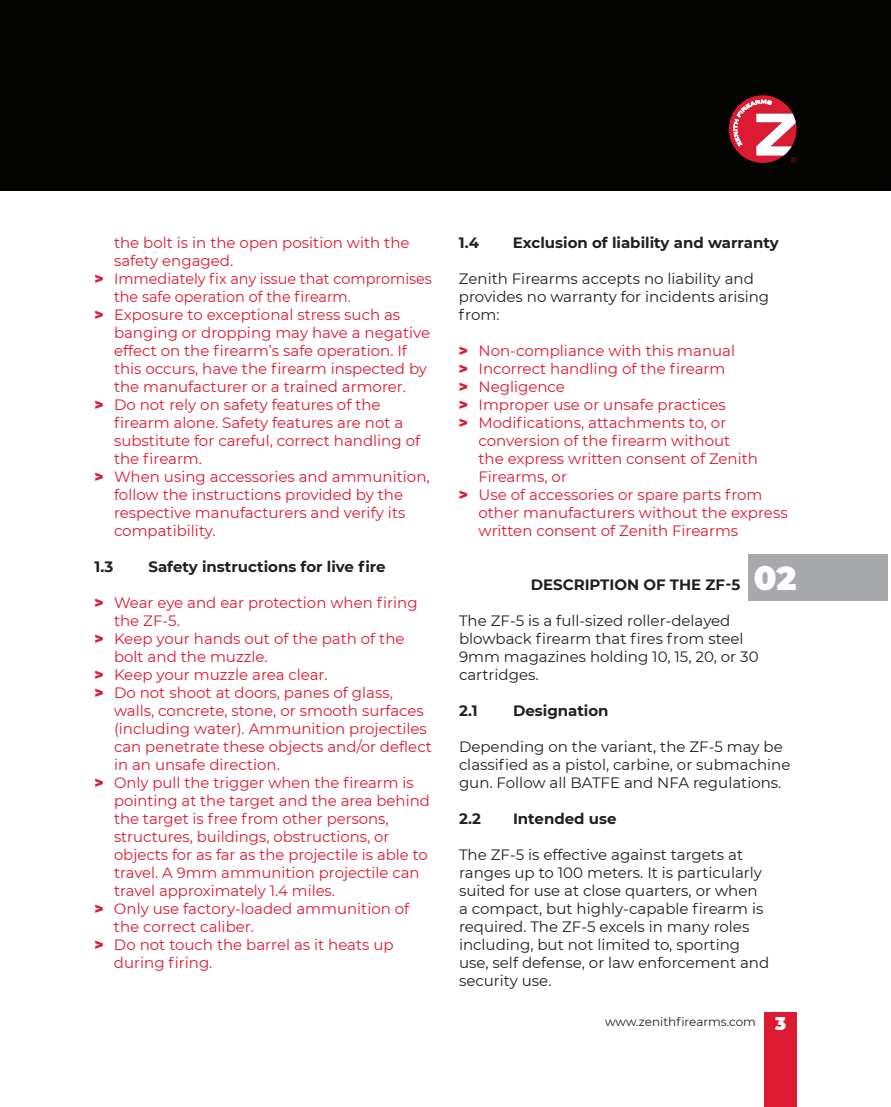
<style>
.page{position:relative;width:891px;height:1107px;background:#fff}
.page>*{position:absolute;margin:0;border:0;box-sizing:border-box;transform-origin:0 0}
.t1{font:15px "Montserrat";color:#dc1a32}
.t2{font:15px/18px "Montserrat";color:#231f20}
.t3{font:700 15px "Montserrat";color:#231f20}
.t4{font:15px "Montserrat";color:#dc1a32;scale:.96 1}
.t5{font:12px "Montserrat";color:#231f20}
.s1{font-weight:900}
.s2{font-weight:900;font-size:33px;color:#fff}
.s3{font-weight:900;font-size:18px;color:#fff}
</style>
<div class="page">
<div style="left:748px;top:554px;width:140px;height:47px;background:#a8a9ad"></div>
<div style="left:0;top:0;width:891px;height:191px;background:#040503"></div>
<div style="left:765px;top:1012px;width:32px;height:95px;background:#dc1a32"></div>
<svg style="left:729px;top:95px;width:67px;height:68px"></svg>
<p class="t1" style="left:114px;top:232px;width:297px">the bolt is in the open position with the</p>
<p class="t1" style="left:114px;top:250px;width:121px">safety engaged.</p>
<p class="t4" style="left:94px;top:268px;width:353px"><span class="s1">&gt;</span> Immediately fix any issue that compromises</p>
<p class="t4" style="left:114px;top:286px;width:248px">the safe operation of the firearm.</p>
<p class="t1" style="left:94px;top:304px;width:307px"><span class="s1">&gt;</span> Exposure to exceptional stress such as</p>
<p class="t1" style="left:114px;top:322px;width:318px">banging or dropping may have a negative</p>
<p class="t1" style="left:114px;top:340px;width:295px">effect on the firearm’s safe operation. If</p>
<p class="t1" style="left:114px;top:358px;width:315px">this occurs, have the firearm inspected by</p>
<p class="t1" style="left:114px;top:376px;width:293px">the manufacturer or a trained armorer.</p>
<p class="t1" style="left:94px;top:394px;width:288px"><span class="s1">&gt;</span> Do not rely on safety features of the</p>
<p class="t1" style="left:114px;top:412px;width:291px">firearm alone. Safety features are not a</p>
<p class="t1" style="left:114px;top:430px;width:308px">substitute for careful, correct handling of</p>
<p class="t1" style="left:114px;top:448px;width:90px">the firearm.</p>
<p class="t1" style="left:94px;top:466px;width:337px"><span class="s1">&gt;</span> When using accessories and ammunition,</p>
<p class="t1" style="left:114px;top:484px;width:291px">follow the instructions provided by the</p>
<p class="t1" style="left:114px;top:502px;width:293px">respective manufacturers and verify its</p>
<p class="t1" style="left:114px;top:520px;width:103px">compatibility.</p>
<p class="t3" style="left:94px;top:555px;width:20px">1.3</p>
<p class="t3" style="left:148px;top:555px;width:239px">Safety instructions for live fire</p>
<p class="t1" style="left:94px;top:592px;width:325px"><span class="s1">&gt;</span> Wear eye and ear protection when firing</p>
<p class="t1" style="left:114px;top:610px;width:67px">the ZF-5.</p>
<p class="t1" style="left:94px;top:628px;width:312px"><span class="s1">&gt;</span> Keep your hands out of the path of the</p>
<p class="t1" style="left:114px;top:646px;width:155px">bolt and the muzzle.</p>
<p class="t1" style="left:94px;top:664px;width:235px"><span class="s1">&gt;</span> Keep your muzzle area clear.</p>
<p class="t1" style="left:94px;top:682px;width:300px"><span class="s1">&gt;</span> Do not shoot at doors, panes of glass,</p>
<p class="t1" style="left:114px;top:700px;width:311px">walls, concrete, stone, or smooth surfaces</p>
<p class="t1" style="left:114px;top:718px;width:314px">(including water). Ammunition projectiles</p>
<p class="t1" style="left:114px;top:736px;width:319px">can penetrate these objects and/or deflect</p>
<p class="t1" style="left:114px;top:754px;width:167px">in an unsafe direction.</p>
<p class="t1" style="left:94px;top:772px;width:321px"><span class="s1">&gt;</span> Only pull the trigger when the firearm is</p>
<p class="t1" style="left:114px;top:790px;width:317px">pointing at the target and the area behind</p>
<p class="t1" style="left:114px;top:808px;width:276px">the target is free from other persons,</p>
<p class="t1" style="left:114px;top:826px;width:277px">structures, buildings, obstructions, or</p>
<p class="t1" style="left:114px;top:844px;width:315px">objects for as far as the projectile is able to</p>
<p class="t1" style="left:114px;top:862px;width:307px">travel. A 9mm ammunition projectile can</p>
<p class="t1" style="left:114px;top:880px;width:223px">travel approximately 1.4 miles.</p>
<p class="t1" style="left:94px;top:898px;width:316px"><span class="s1">&gt;</span> Only use factory-loaded ammunition of</p>
<p class="t1" style="left:114px;top:916px;width:141px">the correct caliber.</p>
<p class="t1" style="left:94px;top:934px;width:301px"><span class="s1">&gt;</span> Do not touch the barrel as it heats up</p>
<p class="t1" style="left:114px;top:952px;width:100px">during firing.</p>
<p class="t3" style="left:459px;top:231px;width:22px">1.4</p>
<p class="t3" style="left:513px;top:231px;width:267px">Exclusion of liability and warranty</p>
<p class="t2" style="left:459px;top:269px;width:312px">Zenith Firearms accepts no liability and provides no warranty for incidents arising from:</p>
<p class="t1" style="left:459px;top:340px;width:278px"><span class="s1">&gt;</span> Non-compliance with this manual</p>
<p class="t1" style="left:459px;top:358px;width:268px"><span class="s1">&gt;</span> Incorrect handling of the firearm</p>
<p class="t1" style="left:459px;top:376px;width:108px"><span class="s1">&gt;</span> Negligence</p>
<p class="t1" style="left:459px;top:394px;width:268px"><span class="s1">&gt;</span> Improper use or unsafe practices</p>
<p class="t1" style="left:459px;top:412px;width:269px"><span class="s1">&gt;</span> Modifications, attachments to, or</p>
<p class="t1" style="left:478px;top:430px;width:253px">conversion of the firearm without</p>
<p class="t1" style="left:478px;top:448px;width:281px">the express written consent of Zenith</p>
<p class="t1" style="left:478px;top:466px;width:90px">Firearms, or</p>
<p class="t1" style="left:459px;top:484px;width:305px"><span class="s1">&gt;</span> Use of accessories or spare parts from</p>
<p class="t1" style="left:478px;top:502px;width:311px">other manufacturers without the express</p>
<p class="t1" style="left:478px;top:520px;width:261px">written consent of Zenith Firearms</p>
<p class="t3" style="left:531px;top:573px;width:267px">DESCRIPTION OF THE ZF-5 <span class="s2">02</span></p>
<p class="t2" style="left:459px;top:611px;width:301px">The ZF-5 is a full-sized roller-delayed blowback firearm that fires from steel<br>9mm magazines holding 10, 15, 20, or 30 cartridges.</p>
<p class="t3" style="left:459px;top:699px;width:20px">2.1</p>
<p class="t3" style="left:513px;top:699px;width:97px">Designation</p>
<p class="t2" style="left:459px;top:737px;width:333px">Depending on the variant, the ZF-5 may be classified as a pistol, carbine, or submachine gun. Follow all BATFE and NFA regulations.</p>
<p class="t3" style="left:459px;top:807px;width:23px">2.2</p>
<p class="t3" style="left:513px;top:807px;width:105px">Intended use</p>
<p class="t2" style="left:459px;top:845px;width:312px">The ZF-5 is effective against targets at ranges up to 100 meters. It is particularly suited for use at close quarters, or when a compact, but highly-capable firearm is required. The ZF-5 excels in many roles including, but not limited to, sporting use, self defense, or law enforcement and security use.</p>
<p class="t5" style="left:605px;top:1013px;width:183px">www.zenithfirearms.com <span class="s3">3</span></p>
</div>
